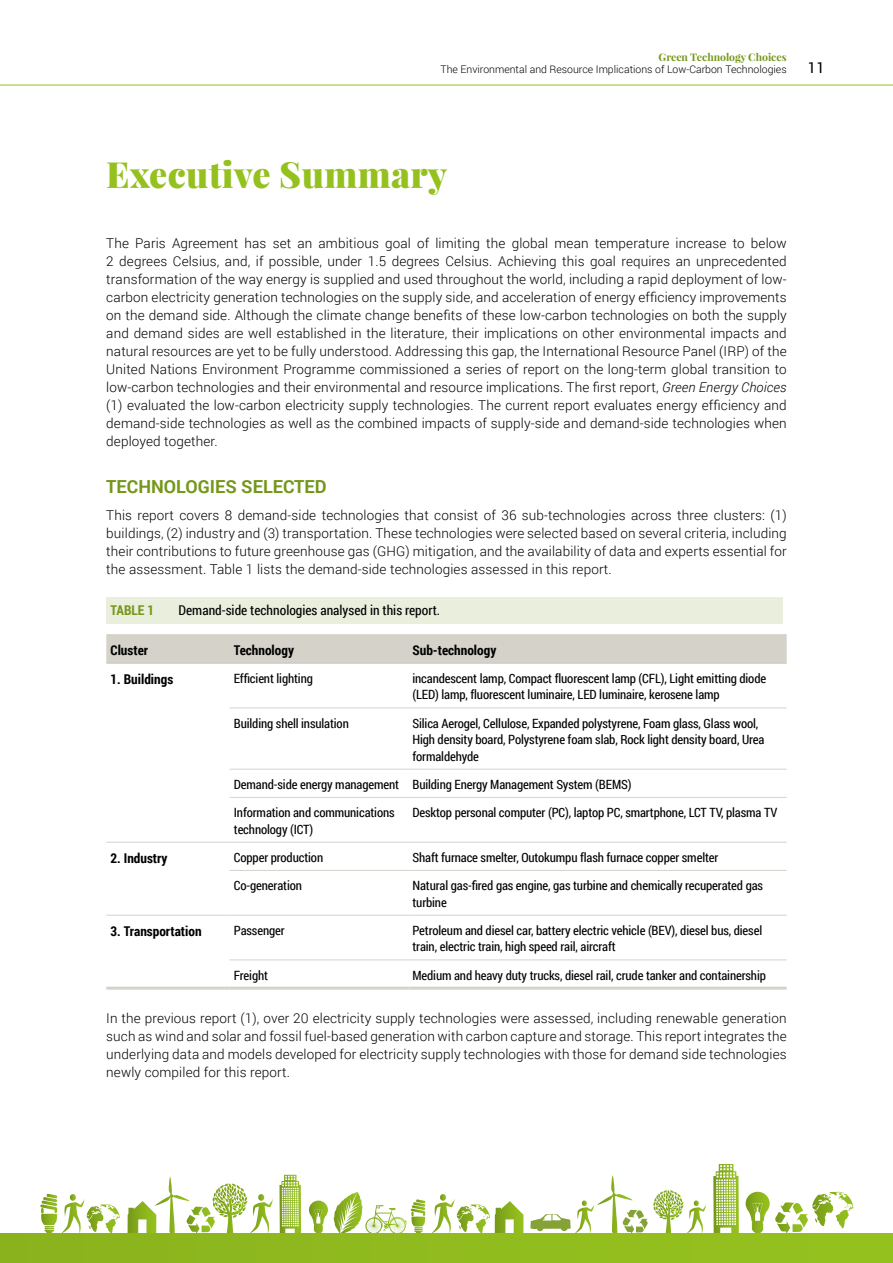
<style>
.page{position:relative;width:893px;height:1263px;background:#fff}
.page>*{position:absolute;margin:0;border:0;box-sizing:border-box;transform-origin:0 0}
.TT_1{font:900 36px "Playfair Display";letter-spacing:.01em;color:#95c11f}
.TT_2_Exec_summary{font:700 18px "Roboto";color:#749719}
.t1{font:15px "Roboto";color:#000}
.txt_courant{font:300 13.5px/18px "Roboto";letter-spacing:.01em;color:#000;text-align:justify}
.Tab_txt_Bold{font:700 13.5px "Roboto Condensed";color:#000}
.Fig_TT_tab{font:13.5px "Roboto Condensed";color:#000}
.Fig_TT_tab-2{font:700 13.5px "Roboto Condensed";color:#749719}
.Tab_txt_G{font:12.75px/16.5px "Roboto Condensed";letter-spacing:-.01em;color:#000}
.t2{font:300 10.5px "Roboto";color:#000}
.t3{font:700 10.5px "Playfair Display";color:#749719}
.s1{font-style:italic}
</style>
<div class="page">
<hr style="left:0;top:85px;width:893px;height:1px;background:#95c11f">
<svg style="left:713px;top:1164px;width:26px;height:69px;background:#b5cd74"></svg>
<svg style="left:279px;top:1175px;width:22px;height:58px"></svg>
<svg style="left:530px;top:1175px;width:176px;height:58px"></svg>
<svg style="left:476px;top:1221px;width:10px;height:12px"></svg>
<svg style="left:106px;top:1221px;width:10px;height:12px"></svg>
<svg style="left:836px;top:1213px;width:13px;height:16px"></svg>
<svg style="left:40px;top:1194px;width:45px;height:39px"></svg>
<svg style="left:495px;top:1201px;width:28px;height:32px"></svg>
<svg style="left:128px;top:1177px;width:145px;height:56px"></svg>
<svg style="left:746px;top:1192px;width:62px;height:41px"></svg>
<svg style="left:309px;top:1191px;width:146px;height:42px"></svg>
<div style="left:0;top:1233px;width:893px;height:30px;background:#91bb1e"></div>
<div style="left:106px;top:597px;width:676px;height:27px;background:#e9eedd"></div>
<div style="left:106px;top:634px;width:681px;height:29px;background:#d4d2c9"></div>
<hr style="left:106px;top:663px;width:124px;height:1px;background:#c6c6c6">
<hr style="left:230px;top:663px;width:178px;height:1px;background:#c6c6c6">
<hr style="left:408px;top:663px;width:379px;height:1px;background:#c6c6c6">
<hr style="left:106px;top:987px;width:124px;height:3px;background:#d4d2c9">
<hr style="left:230px;top:987px;width:178px;height:3px;background:#d4d2c9">
<hr style="left:408px;top:987px;width:379px;height:3px;background:#d4d2c9">
<hr style="left:230px;top:707px;width:178px;height:1px;background:#d4d2c9">
<hr style="left:408px;top:707px;width:379px;height:1px;background:#d4d2c9">
<hr style="left:230px;top:769px;width:178px;height:1px;background:#d4d2c9">
<hr style="left:408px;top:769px;width:379px;height:1px;background:#d4d2c9">
<hr style="left:230px;top:797px;width:178px;height:1px;background:#d4d2c9">
<hr style="left:408px;top:797px;width:379px;height:1px;background:#d4d2c9">
<hr style="left:106px;top:842px;width:124px;height:1px;background:#d4d2c9">
<hr style="left:230px;top:842px;width:178px;height:1px;background:#d4d2c9">
<hr style="left:408px;top:842px;width:379px;height:1px;background:#d4d2c9">
<hr style="left:230px;top:870px;width:178px;height:1px;background:#d4d2c9">
<hr style="left:408px;top:870px;width:379px;height:1px;background:#d4d2c9">
<hr style="left:106px;top:915px;width:124px;height:1px;background:#d4d2c9">
<hr style="left:230px;top:915px;width:178px;height:1px;background:#d4d2c9">
<hr style="left:408px;top:915px;width:379px;height:1px;background:#d4d2c9">
<hr style="left:230px;top:959px;width:178px;height:1px;background:#d4d2c9">
<hr style="left:408px;top:959px;width:379px;height:1px;background:#d4d2c9">
<p class="t3" style="left:659px;top:50px;width:130px">Green Technology Choices</p>
<p class="t2" style="left:440px;top:62px;width:348px">The Environmental and Resource Implications of Low-Carbon Technologies</p>
<p class="t1" style="left:808px;top:57px;width:18px">11</p>
<p class="TT_1" style="left:106px;top:151px;width:342px">Executive Summary</p>
<p class="txt_courant" style="left:106px;top:234px;width:682px">The Paris Agreement has set an ambitious goal of limiting the global mean temperature increase to below 2 degrees Celsius, and, if possible, under 1.5 degrees Celsius. Achieving this goal requires an unprecedented transformation of the way energy is supplied and used throughout the world, including a rapid deployment of low&shy;carbon electricity generation technologies on the supply side, and acceleration of energy efficiency improvements on the demand side. Although the climate change benefits of these low-carbon technologies on both the supply and demand sides are well established in the literature, their implications on other environmental impacts and natural resources are yet to be fully understood. Addressing this gap, the International Resource Panel (IRP) of the United Nations Environment Programme commissioned a series of report on the long-term global transition to low-carbon technologies and their environmental and resource implications. The first report, <span class="s1">Green Energy Choices </span>(1) evaluated the low-carbon electricity supply technologies. The current report evaluates energy efficiency and demand-side technologies as well as the combined impacts of supply-side and demand-side technologies when deployed together.</p>
<p class="TT_2_Exec_summary" style="left:106px;top:474px;width:222px">TECHNOLOGIES SELECTED</p>
<p class="txt_courant" style="left:106px;top:506px;width:682px">This report covers 8 demand-side technologies that consist of 36 sub-technologies across three clusters: (1) buildings, (2) industry and (3) transportation. These technologies were selected based on several criteria, including their contributions to future greenhouse gas (GHG) mitigation, and the availability of data and experts essential for the assessment. Table 1 lists the demand-side technologies assessed in this report.</p>
<p class="Fig_TT_tab-2" style="left:111px;top:601px;width:45px">TABLE 1</p>
<p class="Fig_TT_tab" style="left:179px;top:601px;width:263px">Demand-side technologies analysed in this report.</p>
<p class="Tab_txt_Bold" style="left:111px;top:640px;width:39px">Cluster</p>
<p class="Tab_txt_Bold" style="left:234px;top:640px;width:62px">Technology</p>
<p class="Tab_txt_Bold" style="left:412px;top:640px;width:85px">Sub-technology</p>
<p class="Tab_txt_Bold" style="left:111px;top:669px;width:64px">1. Buildings</p>
<p class="Tab_txt_G" style="left:234px;top:670px;width:81px">Efficient lighting</p>
<p class="Tab_txt_G" style="left:412px;top:670px;width:355px">incandescent lamp, Compact fluorescent lamp (CFL), Light emitting diode (LED) lamp, fluorescent luminaire, LED luminaire, kerosene lamp</p>
<p class="Tab_txt_G" style="left:234px;top:714px;width:117px">Building shell insulation</p>
<p class="Tab_txt_G" style="left:412px;top:714px;width:353px">Silica Aerogel, Cellulose, Expanded polystyrene, Foam glass, Glass wool,<br>High density board, Polystyrene foam slab, Rock light density board, Urea formaldehyde</p>
<p class="Tab_txt_G" style="left:234px;top:776px;width:167px">Demand-side energy management</p>
<p class="Tab_txt_G" style="left:412px;top:776px;width:221px">Building Energy Management System (BEMS)</p>
<p class="Tab_txt_G" style="left:234px;top:804px;width:162px">Information and communications technology (ICT)</p>
<p class="Tab_txt_G" style="left:412px;top:804px;width:366px">Desktop personal computer (PC), laptop PC, smartphone, LCT TV, plasma TV</p>
<p class="Tab_txt_Bold" style="left:111px;top:848px;width:59px">2. Industry</p>
<p class="Tab_txt_G" style="left:234px;top:849px;width:91px">Copper production</p>
<p class="Tab_txt_G" style="left:412px;top:849px;width:307px">Shaft furnace smelter, Outokumpu flash furnace copper smelter</p>
<p class="Tab_txt_G" style="left:234px;top:877px;width:70px">Co-generation</p>
<p class="Tab_txt_G" style="left:412px;top:877px;width:352px">Natural gas-fired gas engine, gas turbine and chemically recuperated gas turbine</p>
<p class="Tab_txt_Bold" style="left:111px;top:921px;width:93px">3. Transportation</p>
<p class="Tab_txt_G" style="left:234px;top:922px;width:52px">Passenger</p>
<p class="Tab_txt_G" style="left:412px;top:922px;width:351px">Petroleum and diesel car, battery electric vehicle (BEV), diesel bus, diesel train, electric train, high speed rail, aircraft</p>
<p class="Tab_txt_G" style="left:234px;top:966px;width:36px">Freight</p>
<p class="Tab_txt_G" style="left:412px;top:966px;width:355px">Medium and heavy duty trucks, diesel rail, crude tanker and containership</p>
<p class="txt_courant" style="left:106px;top:1009px;width:682px">In the previous report (1), over 20 electricity supply technologies were assessed, including renewable generation such as wind and solar and fossil fuel-based generation with carbon capture and storage. This report integrates the underlying data and models developed for electricity supply technologies with those for demand side technologies newly compiled for this report.</p>
</div>
